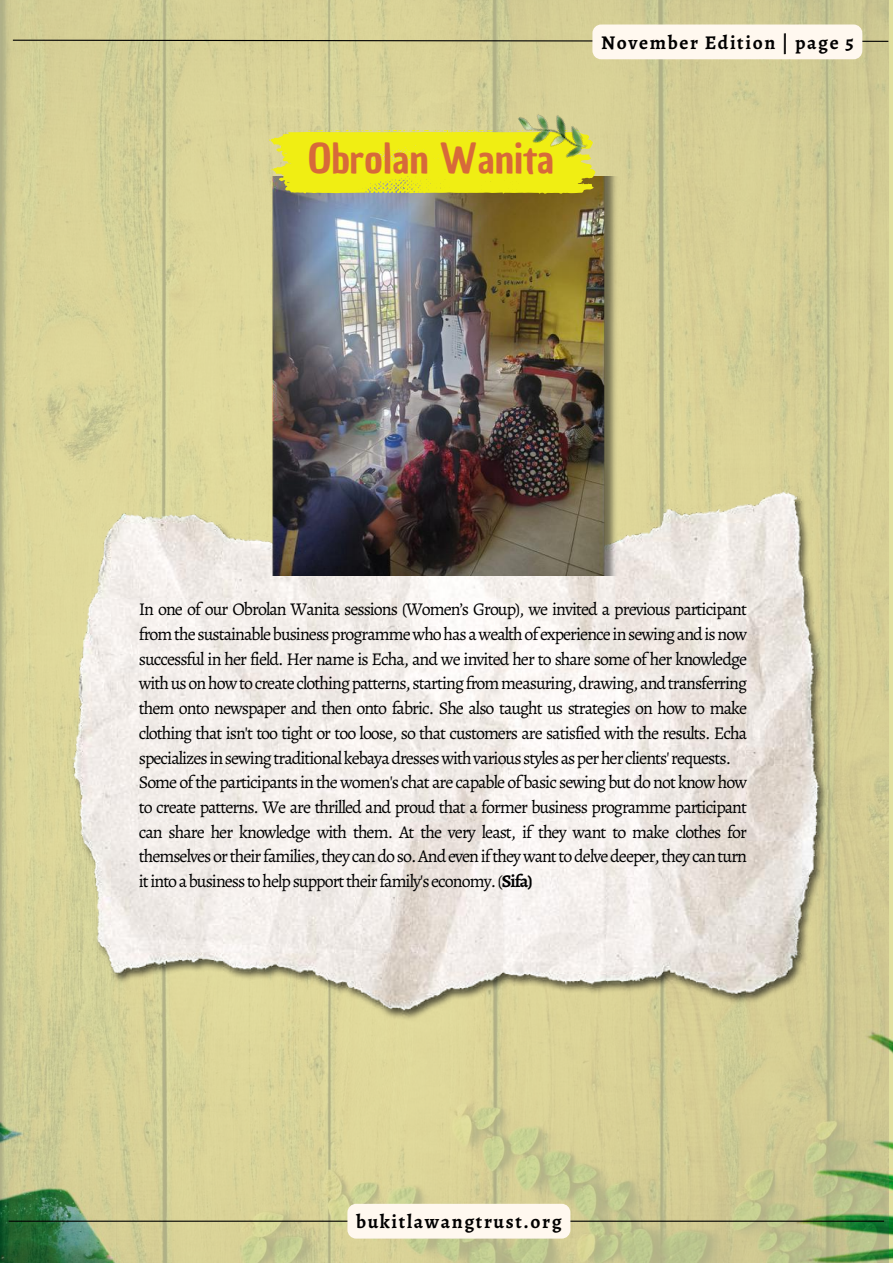
<style>
.page{position:relative;width:893px;height:1264px;background:#fff}
.page>*{position:absolute;margin:0;border:0;box-sizing:border-box;transform-origin:0 0}
.t1{font:39.9px "Chau Philomene One";color:#d7693a}
.t2{font:700 19.5px "Alegreya";letter-spacing:.085em;color:#000}
.t3{font:18px/24.8px "Alegreya";letter-spacing:-.055em;color:#000}
.s1{font-weight:700}
</style>
<div class="page">
<img style="left:0;top:0;width:887px;height:1262px">
<hr style="left:9px;top:1220px;width:875px;height:1px;background:#000">
<img style="left:517px;top:94px;width:71px;height:35px">
<img style="left:55px;top:467px;width:774px;height:554px">
<img style="left:271px;top:177px;width:350px;height:399px">
<svg style="left:12px;top:24px;width:877px;height:35px"></svg>
<div style="left:347px;top:1203px;width:223px;height:35px;background:#fff8ef;border-radius:9px"></div>
<svg style="left:269px;top:129px;width:326px;height:65px"></svg>
<h1 class="t1" style="left:307px;top:132px;width:248px">Obrolan Wanita</h1>
<p class="t2" style="left:601px;top:29px;width:254px">November Edition | page 5</p>
<p class="t3" style="left:139px;top:596px;width:609px">In one of our Obrolan Wanita sessions (Women’s Group), we invited a previous participant fromthesustainablebusinessprogrammewhohasawealthofexperienceinsewingandisnow successful in her field. Her name is Echa, and we invited her to share some of her knowledge withusonhowtocreateclothingpatterns,startingfrommeasuring,drawing,andtransferring them onto newspaper and then onto fabric. She also taught us strategies on how to make clothing that isn't too tight or too loose, so that customers are satisfied with the results. Echa specializesinsewingtraditionalkebayadresseswithvariousstylesasperherclients'requests.<br>Some ofthe participants in the women's chat are capable ofbasic sewing but do not know how to create patterns. We are thrilled and proud that a former business programme participant can share her knowledge with them. At the very least, if they want to make clothes for themselvesortheirfamilies,theycandoso.Andeveniftheywanttodelvedeeper,theycanturn itintoabusinesstohelpsupporttheirfamily'seconomy.(<span class="s1">Sifa)</span></p>
<p class="t2" style="left:356px;top:1208px;width:207px">bukitlawangtrust.org</p>
</div>
